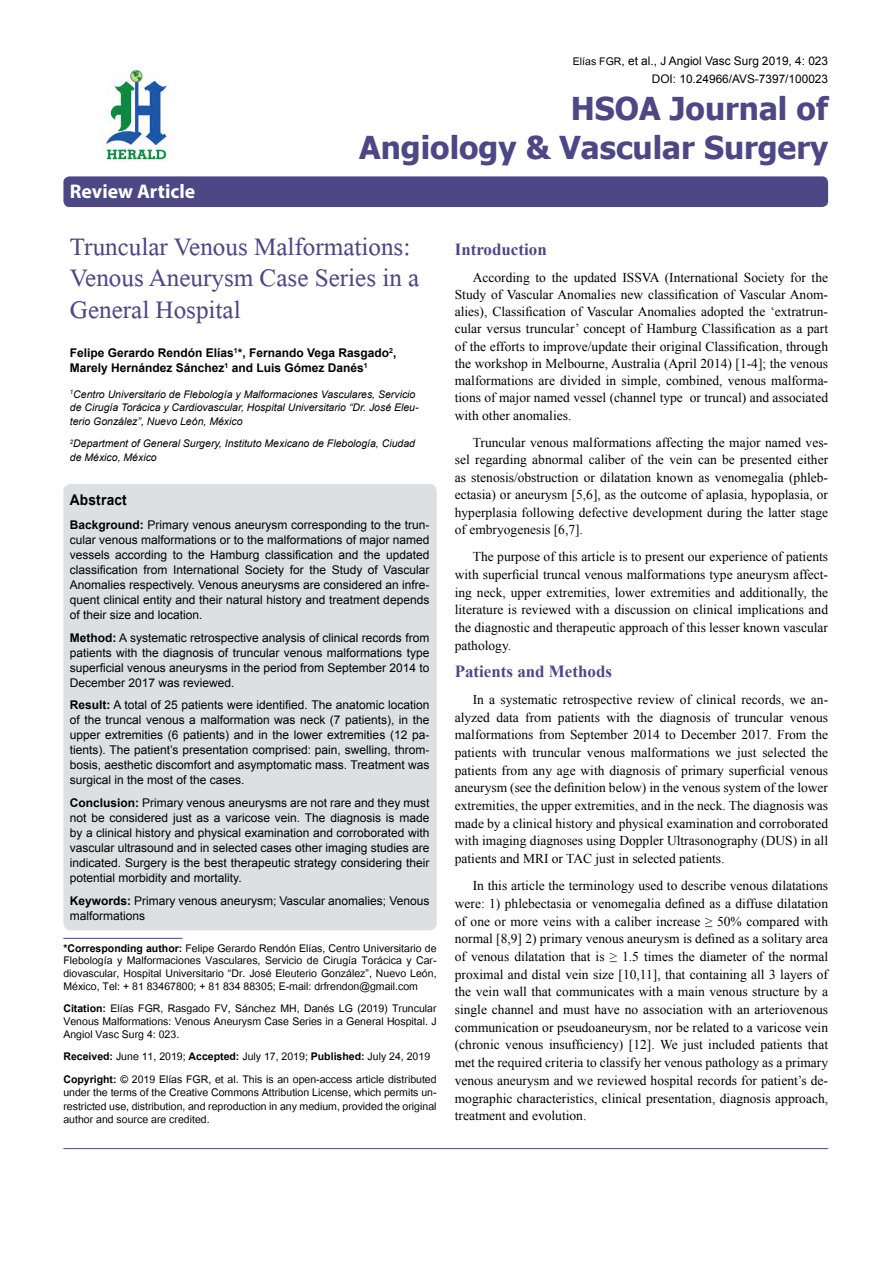
<style>
.page{position:relative;width:893px;height:1263px;background:#fff}
.page>*{position:absolute;margin:0;border:0;box-sizing:border-box;transform-origin:0 0}
.t1{font:37.5px/31.5px "Microsoft Himalaya";color:#4d4785}
.t2{font:700 31.5px/39px "Tahoma";color:#4d4785;text-align:right}
.t3{font:700 19.8px "Myriad Hebrew";color:#fff}
.t4{font:700 16.95px "Times New Roman";color:#4d4785}
.t5{font:700 14.85px "Arial";letter-spacing:.015em;color:#000;scale:.93 1}
.t6{font:14.7px/12.8px "Utsaah";color:#000;text-align:justify}
.t7{font:13.5px/17.7px "Times New Roman";color:#000;text-align:justify}
.t8{font:12px/15px "Arial";color:#000;text-align:justify}
.t9{font:700 12px/15px "Arial";color:#000}
.t10{font:11.85px/18px "Arial";color:#000;text-align:right}
.t11{font:italic 10.5px/13.5px "Arial";color:#000}
.s1{font-family:"Utsaah";font-size:14.7px}
.s2{font-weight:700}
</style>
<div class="page">
<div style="left:63px;top:176px;width:765px;height:31px;background:#4d4785;border-radius:6px"></div>
<hr style="left:63px;top:938px;width:120px;height:1px;background:#4d4785">
<img style="left:105px;top:70px;width:64px;height:92px">
<hr style="left:63px;top:1148px;width:765px;height:1px;background:#4d4785">
<div style="left:63px;top:484px;width:374px;height:446px;background:#dedfe0;border-radius:8px"></div>
<h3 class="t3" style="left:70px;top:180px;width:127px">Review Article</h3>
<p class="t10" style="left:573px;top:52px;width:257px"><span class="s1">Elías FGR</span>, et al., J Angiol Vasc Surg 2019, 4: 023<br>DOI: 10.24966/AVS-7397/100023</p>
<h2 class="t2" style="left:359px;top:87px;width:470px">HSOA Journal of<br>Angiology &amp; Vascular Surgery</h2>
<h1 class="t1" style="left:70px;top:226px;width:351px">Truncular Venous Malformations:<br>Venous Aneurysm Case Series in a<br>General Hospital</h1>
<p class="t9" style="left:70px;top:346px;width:328px">Felipe Gerardo Rendón Elías<sup>1</sup>*, Fernando Vega Rasgado<sup>2</sup>,<br>Marely Hernández Sánchez<sup>1</sup> and Luis Gómez Danés<sup>1</sup></p>
<p class="t11" style="left:70px;top:387px;width:350px"><sup>1</sup>Centro Universitario de Flebología y Malformaciones Vasculares, Servicio de Cirugía Torácica y Cardiovascular, Hospital Universitario “Dr. José Eleu&shy;terio González”, Nuevo León, México</p>
<p class="t11" style="left:70px;top:437px;width:347px"><sup>2</sup>Department of General Surgery, Instituto Mexicano de Flebología, Ciudad de México, México</p>
<p class="t5" style="left:70px;top:490px;width:63px">Abstract</p>
<p class="t8" style="left:70px;top:518px;width:361px"><span class="s2">Background:</span> Primary venous aneurysm corresponding to the trun&shy;cular venous malformations or to the malformations of major named vessels according to the Hamburg classification and the updated classification from International Society for the Study of Vascular Anomalies respectively. Venous aneurysms are considered an infre&shy;quent clinical entity and their natural history and treatment depends of their size and location.</p>
<p class="t8" style="left:70px;top:630px;width:361px"><span class="s2">Method:</span> A systematic retrospective analysis of clinical records from patients with the diagnosis of truncular venous malformations type superficial venous aneurysms in the period from September 2014 to December 2017 was reviewed.</p>
<p class="t8" style="left:70px;top:698px;width:361px"><span class="s2">Result:</span> A total of 25 patients were identified. The anatomic location of the truncal venous a malformation was neck (7 patients), in the upper extremities (6 patients) and in the lower extremities (12 pa&shy;tients). The patient’s presentation comprised: pain, swelling, throm&shy;bosis, aesthetic discomfort and asymptomatic mass. Treatment was surgical in the most of the cases.</p>
<p class="t8" style="left:70px;top:795px;width:361px"><span class="s2">Conclusion:</span> Primary venous aneurysms are not rare and they must not be considered just as a varicose vein. The diagnosis is made by a clinical history and physical examination and corroborated with vascular ultrasound and in selected cases other imaging studies are indicated. Surgery is the best therapeutic strategy considering their potential morbidity and mortality.</p>
<p class="t8" style="left:70px;top:893px;width:361px"><span class="s2">Keywords:</span> Primary venous aneurysm; Vascular anomalies; Venous malformations</p>
<p class="t6" style="left:63px;top:942px;width:375px"><span class="s2">*Corresponding author:</span> Felipe Gerardo Rendón Elías, Centro Universitario de Flebología y Malformaciones Vasculares, Servicio de Cirugía Torácica y Car&shy;diovascular, Hospital Universitario “Dr. José Eleuterio González”, Nuevo León, México, Tel: + 81 83467800; + 81 834 88305; E-mail: drfrendon@gmail.com</p>
<p class="t6" style="left:63px;top:1003px;width:375px"><span class="s2">Citation:</span> Elías FGR, Rasgado FV, Sánchez MH, Danés LG (2019) Truncular Venous Malformations: Venous Aneurysm Case Series in a General Hospital. J Angiol Vasc Surg 4: 023.</p>
<p class="t6" style="left:63px;top:1046px;width:375px;line-height:22.5px"><span class="s2">Received:</span> June 11, 2019; <span class="s2">Accepted:</span> July 17, 2019; <span class="s2">Published:</span> July 24, 2019<br><span class="s2">Copyright:</span> © 2019 Elías FGR, et al. This is an open-access article distributed</p>
<p class="t6" style="left:63px;top:1087px;width:375px;line-height:13.5px">under the terms of the Creative Commons Attribution License, which permits un&shy;restricted use, distribution, and reproduction in any medium, provided the original author and source are credited.</p>
<p class="t4" style="left:455px;top:237px;width:93px">Introduction</p>
<p class="t7" style="left:455px;top:268px;width:375px;line-height:17.2px;text-indent:18px">According to the updated ISSVA (International Society for the Study of Vascular Anomalies new classification of Vascular Anom&shy;alies), Classification of Vascular Anomalies adopted the ‘extratrun&shy;cular versus truncular’ concept of Hamburg Classification as a part of the efforts to improve/update their original Classification, through the workshop in Melbourne, Australia (April 2014) [1-4]; the venous malformations are divided in simple, combined, venous malforma&shy;tions of major named vessel (channel type or truncal) and associated with other anomalies.</p>
<p class="t7" style="left:455px;top:433px;width:375px;text-indent:18px">Truncular venous malformations affecting the major named ves&shy;sel regarding abnormal caliber of the vein can be presented either as stenosis/obstruction or dilatation known as venomegalia (phleb&shy;ectasia) or aneurysm [5,6], as the outcome of aplasia, hypoplasia, or hyperplasia following defective development during the latter stage of embryogenesis [6,7].</p>
<p class="t7" style="left:455px;top:548px;width:375px;text-indent:18px">The purpose of this article is to present our experience of patients with superficial truncal venous malformations type aneurysm affect&shy;ing neck, upper extremities, lower extremities and additionally, the literature is reviewed with a discussion on clinical implications and the diagnostic and therapeutic approach of this lesser known vascular pathology.</p>
<p class="t4" style="left:455px;top:659px;width:159px">Patients and Methods</p>
<p class="t7" style="left:455px;top:690px;width:375px;text-indent:18px">In a systematic retrospective review of clinical records, we an&shy;alyzed data from patients with the diagnosis of truncular venous malformations from September 2014 to December 2017. From the patients with truncular venous malformations we just selected the patients from any age with diagnosis of primary superficial venous aneurysm (see the definition below) in the venous system of the lower extremities, the upper extremities, and in the neck. The diagnosis was made by a clinical history and physical examination and corroborated with imaging diagnoses using Doppler Ultrasonography (DUS) in all patients and MRI or TAC just in selected patients.</p>
<p class="t7" style="left:455px;top:876px;width:375px;text-indent:18px">In this article the terminology used to describe venous dilatations were: 1) phlebectasia or venomegalia defined as a diffuse dilatation of one or more veins with a caliber increase ≥ 50% compared with normal [8,9] 2) primary venous aneurysm is defined as a solitary area of venous dilatation that is ≥ 1.5 times the diameter of the normal proximal and distal vein size [10,11], that containing all 3 layers of the vein wall that communicates with a main venous structure by a single channel and must have no association with an arteriovenous communication or pseudoaneurysm, nor be related to a varicose vein (chronic venous insufficiency) [12]. We just included patients that met the required criteria to classify her venous pathology as a primary venous aneurysm and we reviewed hospital records for patient’s de&shy;mographic characteristics, clinical presentation, diagnosis approach, treatment and evolution.</p>
</div>
